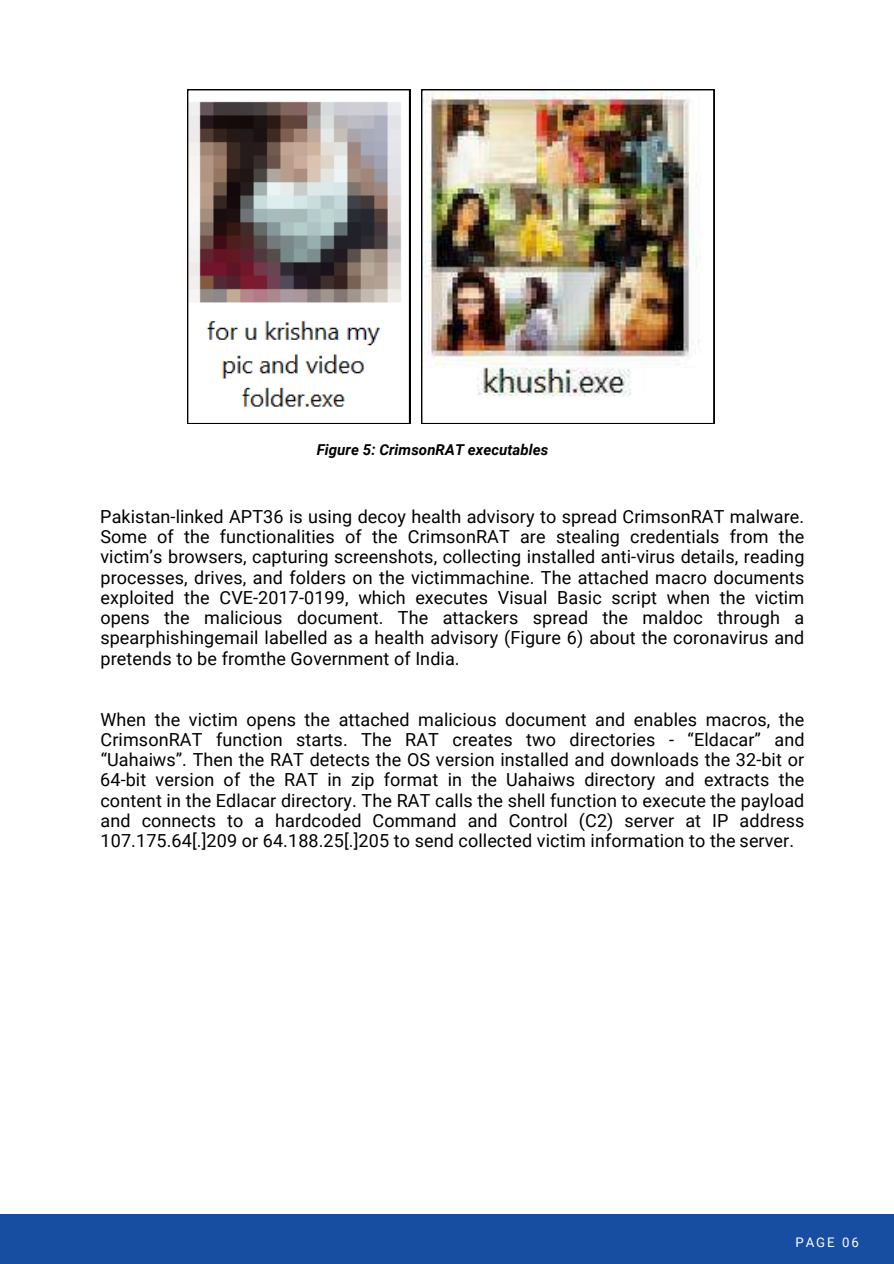
<style>
.page{position:relative;width:894px;height:1264px;background:#fff}
.page>*{position:absolute;margin:0;border:0;box-sizing:border-box;transform-origin:0 0}
.t1{font:18px/20.2px "Roboto";letter-spacing:.005em;color:#000;text-align:justify}
.t2{font:italic 700 15px "Roboto";letter-spacing:.005em;color:#000}
.t3{font:13.2px "Roboto";letter-spacing:.15em;color:#fff}
</style>
<div class="page">
<div style="left:0;top:1213px;width:893px;height:50px;background:#174ea2"></div>
<img style="left:187px;top:89px;width:223px;height:334px">
<img style="left:421px;top:89px;width:292px;height:334px">
<p class="t2" style="left:316px;top:439px;width:233px">Figure 5: CrimsonRAT executables</p>
<p class="t1" style="left:100px;top:505px;width:705px">Pakistan-linked APT36 is using decoy health advisory to spread CrimsonRAT malware.<br>Some of the functionalities of the CrimsonRAT are stealing credentials from the victim’s browsers, capturing screenshots, collecting installed anti-virus details, reading processes, drives, and folders on the victimmachine. The attached macro documents exploited the CVE-2017-0199, which executes Visual Basic script when the victim opens the malicious document. The attackers spread the maldoc through a spearphishingemail labelled as a health advisory (Figure 6) about the coronavirus and pretends to be fromthe Government of India.</p>
<p class="t1" style="left:100px;top:708px;width:705px">When the victim opens the attached malicious document and enables macros, the CrimsonRAT function starts. The RAT creates two directories - “Eldacar” and “Uahaiws”. Then the RAT detects the OS version installed and downloads the 32-bit or 64-bit version of the RAT in zip format in the Uahaiws directory and extracts the content in the Edlacar directory. The RAT calls the shell function to execute the payload and connects to a hardcoded Command and Control (C2) server at IP address 107.175.64[.]209 or 64.188.25[.]205 to send collected victim information to the server.</p>
<p class="t3" style="left:795px;top:1232px;width:65px">PAGE 06</p>
</div>
